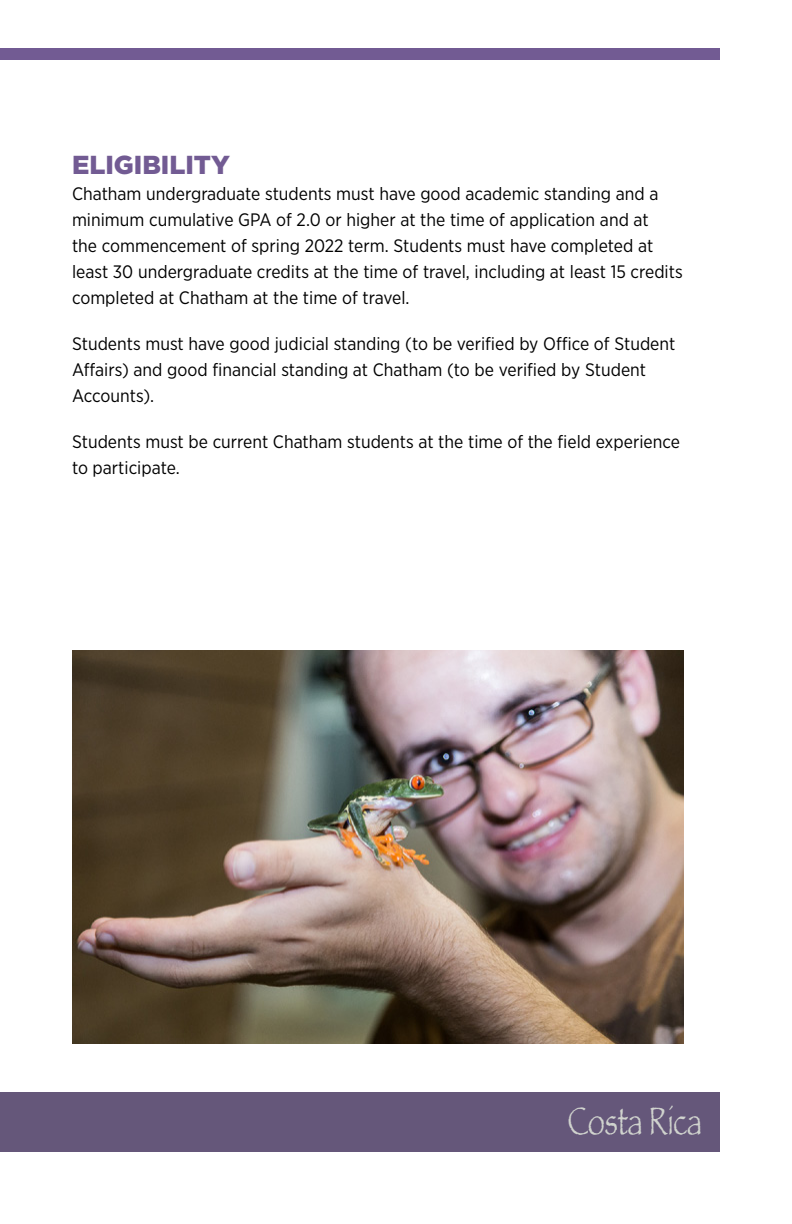
<style>
.page{position:relative;width:792px;height:1224px;background:#fff}
.page>*{position:absolute;margin:0;border:0;box-sizing:border-box;transform-origin:0 0}
.t1{font:condensed 40px "Papyrus";color:#d0d3ce}
.t2{font:900 26px "Gotham";color:#725b93}
.t3{font:18px/26px "Gotham Narrow";color:#000}
</style>
<div class="page">
<div style="left:0;top:48px;width:720px;height:12px;background:#725b93"></div>
<div style="left:0;top:1092px;width:720px;height:60px;background:#65577a"></div>
<img style="left:72px;top:650px;width:612px;height:394px">
<h2 class="t2" style="left:72px;top:150px;width:159px">ELIGIBILITY</h2>
<p class="t3" style="left:72px;top:180px;width:612px">Chatham undergraduate students must have good academic standing and a minimum cumulative GPA of 2.0 or higher at the time of application and at<br>the commencement of spring 2022 term. Students must have completed at least 30 undergraduate credits at the time of travel, including at least 15 credits completed at Chatham at the time of travel.</p>
<p class="t3" style="left:72px;top:330px;width:605px">Students must have good judicial standing (to be verified by Office of Student<br>Affairs) and good financial standing at Chatham (to be verified by Student<br>Accounts).</p>
<p class="t3" style="left:72px;top:428px;width:609px">Students must be current Chatham students at the time of the field experience to participate.</p>
<h1 class="t1" style="left:568px;top:1097px;width:136px">Costa Rica</h1>
</div>
